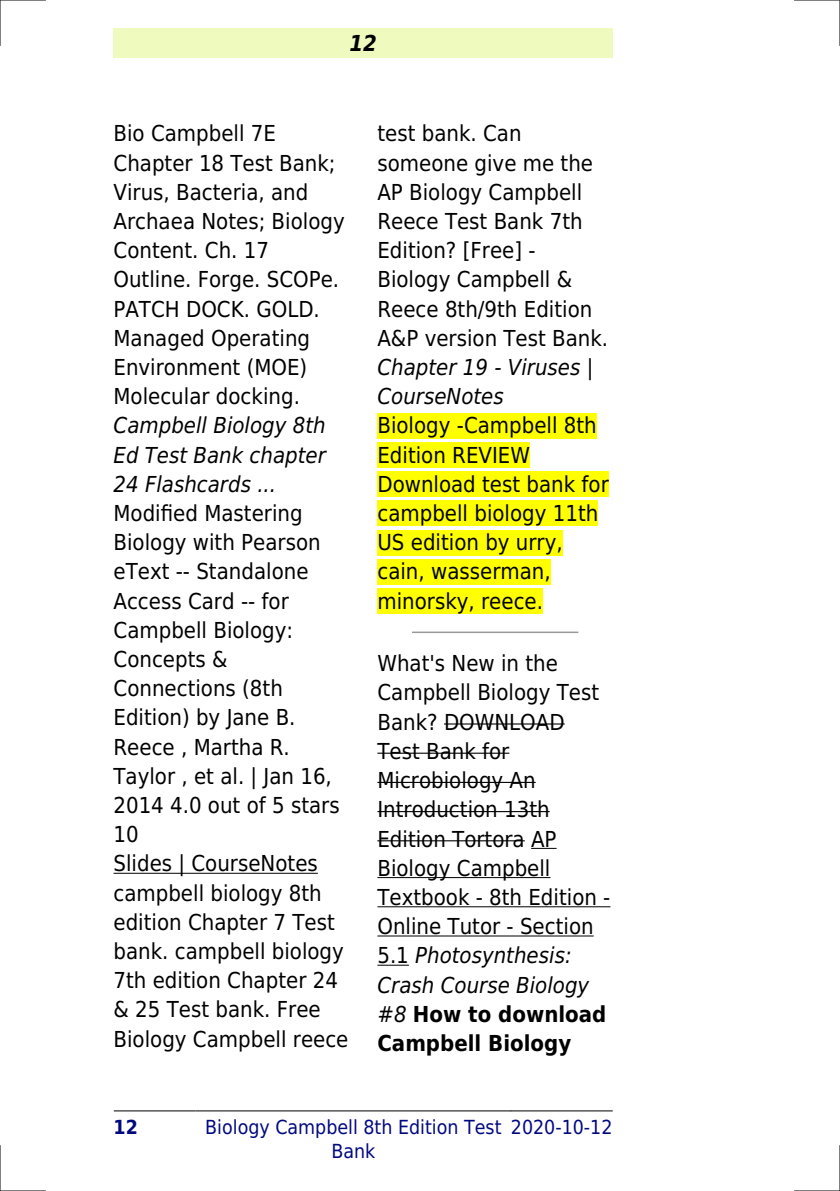
<style>
.page{position:relative;width:840px;height:1191px;background:#fff}
.page>*{position:absolute;margin:0;border:0;box-sizing:border-box;transform-origin:0 0}
.t1{font:22px/29.2px "DejaVu Sans Condensed";color:#000}
.t2{font:italic 22px/29.2px "DejaVu Sans Condensed";color:#000;text-align:justify}
.t3{font:italic 700 22px "DejaVu Sans Condensed";color:#000}
.t4{font:19.4px/23.2px "DejaVu Sans Condensed";color:#000880;text-align:center}
.t5{font:700 19.4px "DejaVu Sans Condensed";color:#000880}
.s1{font-style:italic}
.s2{font-weight:700}
</style>
<div class="page">
<div style="left:113px;top:28px;width:499px;height:30px;background:#effbbe"></div>
<hr style="left:114px;top:1110px;width:81px;height:1px;background:#000">
<hr style="left:196px;top:1110px;width:314px;height:1px;background:#000">
<hr style="left:511px;top:1110px;width:101px;height:1px;background:#000">
<hr style="left:113px;top:872px;width:205px;height:1px;background:#000">
<div style="left:377px;top:413px;width:219px;height:25px;background:#ff0"></div>
<div style="left:377px;top:442px;width:152px;height:26px;background:#ff0"></div>
<div style="left:377px;top:471px;width:231px;height:26px;background:#ff0"></div>
<div style="left:377px;top:500px;width:221px;height:26px;background:#ff0"></div>
<div style="left:377px;top:530px;width:185px;height:25px;background:#ff0"></div>
<div style="left:377px;top:559px;width:173px;height:25px;background:#ff0"></div>
<div style="left:377px;top:588px;width:166px;height:26px;background:#ff0"></div>
<hr style="left:412px;top:631px;width:165px;height:2px;background:#999">
<hr style="left:444px;top:723px;width:120px;height:1px;background:#000">
<hr style="left:377px;top:752px;width:132px;height:1px;background:#000">
<hr style="left:377px;top:782px;width:158px;height:1px;background:#000">
<hr style="left:377px;top:811px;width:172px;height:1px;background:#000">
<hr style="left:377px;top:840px;width:147px;height:1px;background:#000">
<svg style="left:531px;top:848px;width:25px;height:1px"></svg>
<hr style="left:377px;top:877px;width:173px;height:1px;background:#000">
<hr style="left:377px;top:906px;width:233px;height:1px;background:#000">
<hr style="left:377px;top:935px;width:216px;height:1px;background:#000">
<hr style="left:377px;top:964px;width:31px;height:1px;background:#000">
<hr style="left:0;top:0;width:45px;height:1px;background:#000">
<hr style="left:794px;top:0;width:45px;height:1px;background:#000">
<hr style="left:0;top:1190px;width:45px;height:1px;background:#000">
<hr style="left:794px;top:1190px;width:45px;height:1px;background:#000">
<hr style="left:0;top:0;width:1px;height:45px;background:#000">
<hr style="left:0;top:1145px;width:1px;height:46px;background:#000">
<hr style="left:839px;top:0;width:1px;height:45px;background:#000">
<hr style="left:839px;top:1145px;width:1px;height:46px;background:#000">
<p class="t3" style="left:349px;top:30px;width:29px">12</p>
<p class="t1" style="left:113px;top:119px;width:232px">Bio Campbell 7E<br>Chapter 18 Test Bank;<br>Virus, Bacteria, and<br>Archaea Notes; Biology<br>Content. Ch. 17<br>Outline. Forge. SCOPe.<br>PATCH DOCK. GOLD.<br>Managed Operating<br>Environment (MOE)<br>Molecular docking.</p>
<p class="t2" style="left:113px;top:411px;width:214px">Campbell Biology 8th Ed Test Bank chapter 24 Flashcards ...</p>
<p class="t1" style="left:113px;top:499px;width:236px">Modified Mastering<br>Biology with Pearson eText -- Standalone<br>Access Card -- for<br>Campbell Biology:<br>Concepts &amp;<br>Connections (8th<br>Edition) by Jane B.<br>Reece , Martha R.<br>Taylor , et al. | Jan 16,<br>2014 4.0 out of 5 stars<br>10<br>Slides | CourseNotes campbell biology 8th edition Chapter 7 Test bank. campbell biology<br>7th edition Chapter 24 &amp; 25 Test bank. Free<br>Biology Campbell reece</p>
<p class="t1" style="left:377px;top:119px;width:232px">test bank. Can someone give me the<br>AP Biology Campbell<br>Reece Test Bank 7th<br>Edition? [Free] -<br>Biology Campbell &amp;<br>Reece 8th/9th Edition<br>A&amp;P version Test Bank.</p>
<p class="t2" style="left:377px;top:353px;width:217px">Chapter 19 - Viruses |<br>CourseNotes</p>
<p class="t1" style="left:377px;top:411px;width:233px">Biology -Campbell 8th<br>Edition REVIEW<br>Download test bank for campbell biology 11th<br>US edition by urry, cain, wasserman, minorsky, reece.</p>
<p class="t1" style="left:377px;top:649px;width:234px">What's New in the<br>Campbell Biology Test<br>Bank? DOWNLOAD<br>Test Bank for<br>Microbiology An<br>Introduction 13th<br>Edition Tortora AP<br>Biology Campbell<br>Textbook - 8th Edition -<br>Online Tutor - Section<br>5.1 <span class="s1">Photosynthesis:<br>Crash Course Biology #8</span> <span class="s2">How to download<br>Campbell Biology</span></p>
<p class="t5" style="left:113px;top:1116px;width:26px">12</p>
<p class="t4" style="left:205px;top:1116px;width:297px">Biology Campbell 8th Edition Test<br>Bank</p>
<p class="t4" style="left:510px;top:1116px;width:103px">2020-10-12</p>
</div>
